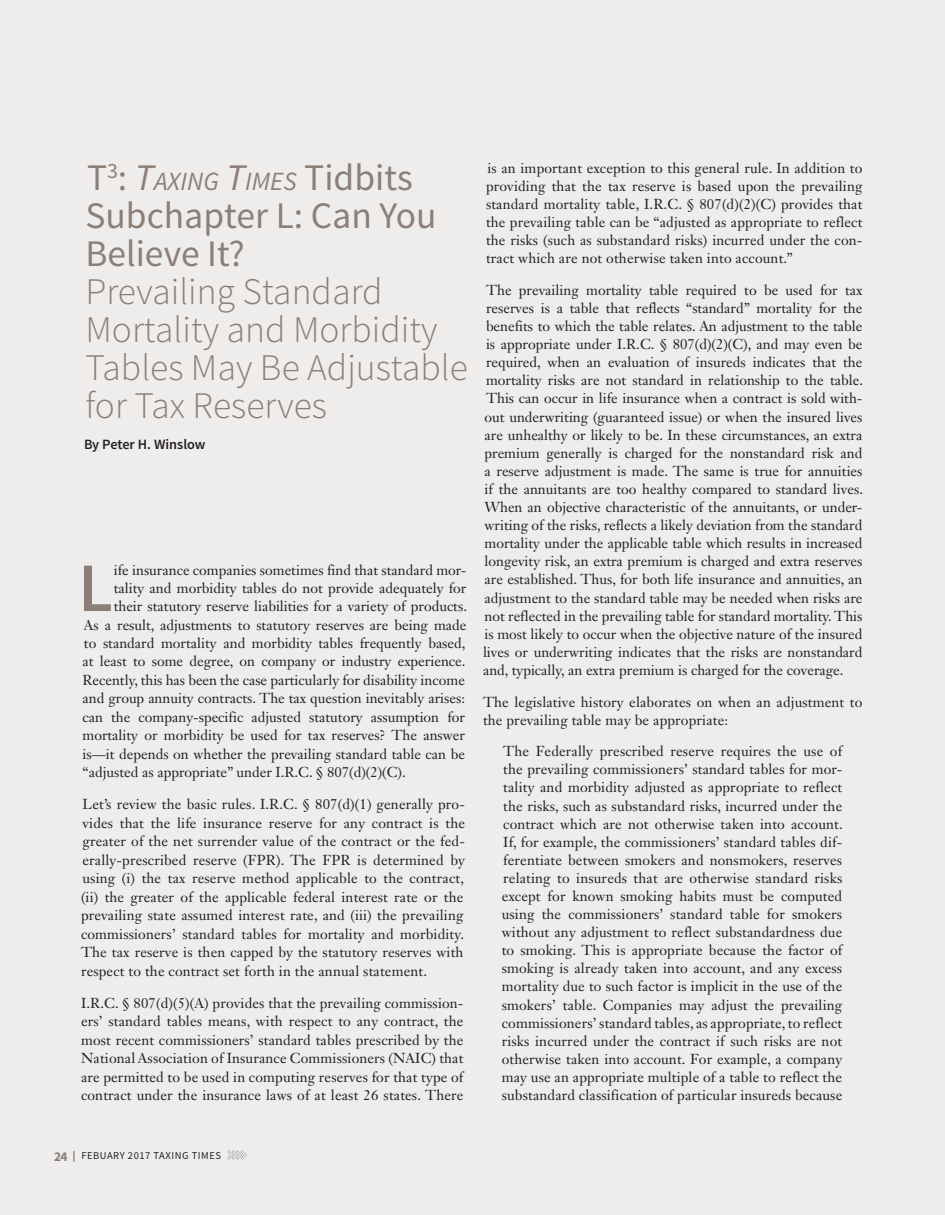
<style>
.page{position:relative;width:945px;height:1215px;background:#eeedec}
.page>*{position:absolute;margin:0;border:0;box-sizing:border-box;transform-origin:0 0}
.t1{font:600 69.3px "Source Sans Pro";color:#8c7f77}
.t2{font:300 37.5px/38px "Source Sans Pro";color:#8c7f77}
.t3{font:37.5px/38px "Source Sans Pro";color:#8c7f77}
.t4{font:14.25px/18.1px "Janson Text LT Std";color:#231f20;text-align:justify}
.t5{font:600 14.25px "Source Sans Pro";color:#231f20}
.t6{font:10.5px "Source Sans Pro";letter-spacing:.05em;color:#231f20}
.s1{font-style:italic}
.s2{font-style:italic;font-size:26.25px}
.s3{font-weight:700;font-size:13.5px;color:#8c7f77}
</style>
<div class="page">
<svg style="left:227px;top:1150px;width:20px;height:10px"></svg>
<h2 class="t3" style="left:86px;top:159px;width:353px">T<sup>3</sup>: <span class="s1">T</span><span class="s2">AXING</span> <span class="s1">T</span><span class="s2">IMES</span> Tidbits<br>Subchapter L: Can You<br>Believe It?</h2>
<h2 class="t2" style="left:86px;top:273px;width:384px">Prevailing Standard<br>Mortality and Morbidity<br>Tables May Be Adjustable for Tax Reserves</h2>
<p class="t5" style="left:84px;top:435px;width:123px">By Peter H. Winslow</p>
<h1 class="t1" style="left:78px;top:544px;width:36px">L</h1>
<p class="t4" style="left:114px;top:561px;width:354px">ife insurance companies sometimes find that standard mor-</p>
<p class="t4" style="left:114px;top:579px;width:354px">tality and morbidity tables do not provide adequately for</p>
<p class="t4" style="left:114px;top:597px;width:355px">their statutory reserve liabilities for a variety of products.</p>
<p class="t4" style="left:84px;top:615px;width:384px">As a result, adjustments to statutory reserves are being made</p>
<p class="t4" style="left:84px;top:634px;width:383px">to standard mortality and morbidity tables frequently based,</p>
<p class="t4" style="left:83px;top:652px;width:385px">at least to some degree, on company or industry experience.</p>
<p class="t4" style="left:83px;top:671px;width:384px">Recently, this has been the case particularly for disability income</p>
<p class="t4" style="left:83px;top:689px;width:384px">and group annuity contracts. The tax question inevitably arises:</p>
<p class="t4" style="left:83px;top:708px;width:384px">can the company-specific adjusted statutory assumption for</p>
<p class="t4" style="left:83px;top:726px;width:384px">mortality or morbidity be used for tax reserves? The answer</p>
<p class="t4" style="left:83px;top:745px;width:384px">is—it depends on whether the prevailing standard table can be</p>
<p class="t4" style="left:83px;top:763px;width:325px">“adjusted as appropriate” under I.R.C. § 807(d)(2)(C).</p>
<p class="t4" style="left:81px;top:795px;width:386px">Let’s review the basic rules. I.R.C. § 807(d)(1) generally pro&shy;vides that the life insurance reserve for any contract is the greater of the net surrender value of the contract or the fed&shy;erally-prescribed reserve (FPR). The FPR is determined by using (i) the tax reserve method applicable to the contract, (ii) the greater of the applicable federal interest rate or the prevailing state assumed interest rate, and (iii) the prevailing commissioners’ standard tables for mortality and morbidity.<br>The tax reserve is then capped by the statutory reserves with respect to the contract set forth in the annual statement.</p>
<p class="t4" style="left:81px;top:993px;width:384px">I.R.C. § 807(d)(5)(A) provides that the prevailing commission&shy;ers’ standard tables means, with respect to any contract, the most recent commissioners’ standard tables prescribed by the National Association of Insurance Commissioners (NAIC) that are permitted to be used in computing reserves for that type of contract under the insurance laws of at least 26 states. There</p>
<p class="t4" style="left:486px;top:159px;width:378px">is an important exception to this general rule. In addition to providing that the tax reserve is based upon the prevailing standard mortality table, I.R.C. § 807(d)(2)(C) provides that the prevailing table can be “adjusted as appropriate to reflect the risks (such as substandard risks) incurred under the con&shy;tract which are not otherwise taken into account.”</p>
<p class="t4" style="left:483px;top:281px;width:382px">The prevailing mortality table required to be used for tax reserves is a table that reflects “standard” mortality for the benefits to which the table relates. An adjustment to the table is appropriate under I.R.C. § 807(d)(2)(C), and may even be required, when an evaluation of insureds indicates that the mortality risks are not standard in relationship to the table.<br>This can occur in life insurance when a contract is sold with&shy;out underwriting (guaranteed issue) or when the insured lives are unhealthy or likely to be. In these circumstances, an extra premium generally is charged for the nonstandard risk and a reserve adjustment is made. The same is true for annuities if the annuitants are too healthy compared to standard lives.<br>When an objective characteristic of the annuitants, or under&shy;writing of the risks, reflects a likely deviation from the standard mortality under the applicable table which results in increased longevity risk, an extra premium is charged and extra reserves are established. Thus, for both life insurance and annuities, an adjustment to the standard table may be needed when risks are not reflected in the prevailing table for standard mortality. This is most likely to occur when the objective nature of the insured lives or underwriting indicates that the risks are nonstandard and, typically, an extra premium is charged for the coverage.</p>
<p class="t4" style="left:483px;top:692px;width:381px">The legislative history elaborates on when an adjustment to the prevailing table may be appropriate:</p>
<p class="t4" style="left:502px;top:742px;width:343px">The Federally prescribed reserve requires the use of the prevailing commissioners’ standard tables for mor&shy;tality and morbidity adjusted as appropriate to reflect the risks, such as substandard risks, incurred under the contract which are not otherwise taken into account.<br>If, for example, the commissioners’ standard tables dif&shy;ferentiate between smokers and nonsmokers, reserves relating to insureds that are otherwise standard risks except for known smoking habits must be computed using the commissioners’ standard table for smokers without any adjustment to reflect substandardness due to smoking. This is appropriate because the factor of smoking is already taken into account, and any excess mortality due to such factor is implicit in the use of the smokers’ table. Companies may adjust the prevailing commissioners’ standard tables, as appropriate, to reflect risks incurred under the contract if such risks are not otherwise taken into account. For example, a company may use an appropriate multiple of a table to reflect the substandard classification of particular insureds because</p>
<p class="t6" style="left:54px;top:1149px;width:169px"><span class="s3">24</span> | FEBUARY 2017 TAXING TIMES</p>
</div>
